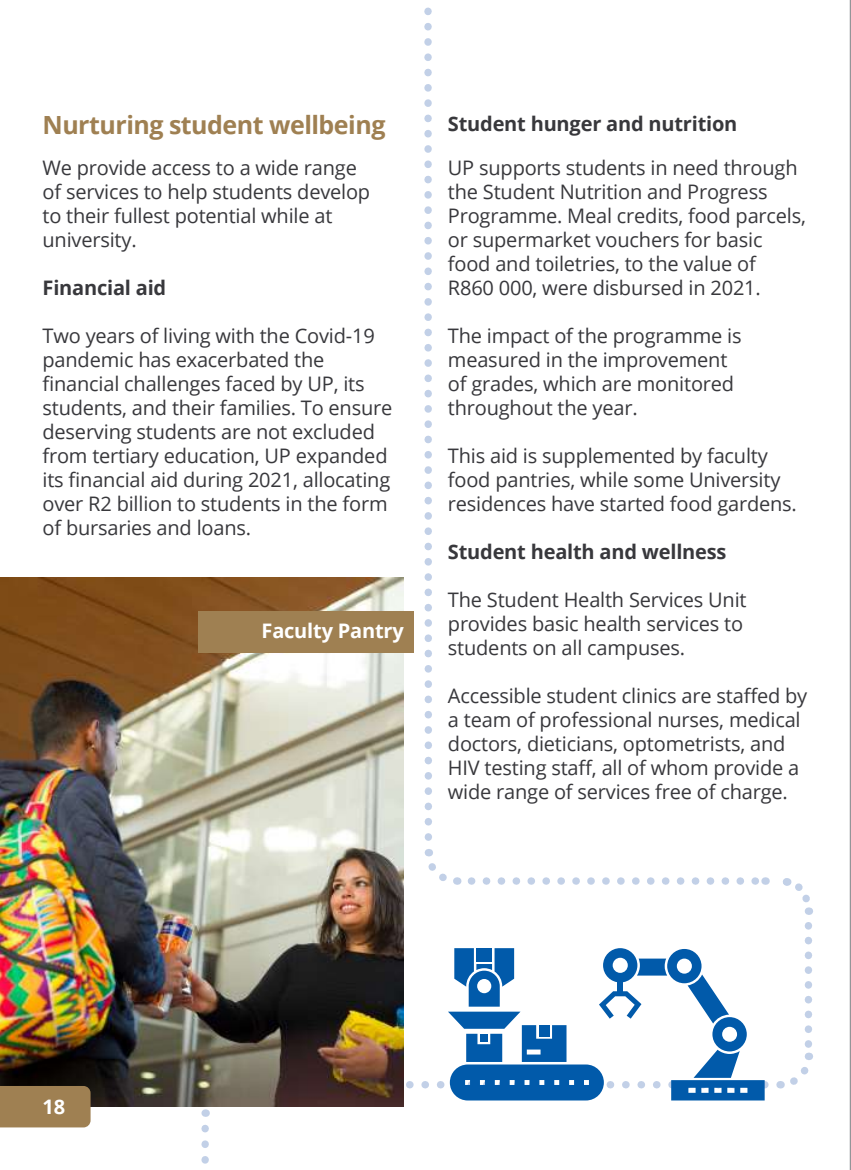
<style>
.page{position:relative;width:851px;height:1170px;background:#fff}
.page>*{position:absolute;margin:0;border:0;box-sizing:border-box;transform-origin:0 0}
.t1{font:700 25px "Open Sans";letter-spacing:-.02em;color:#9f8052}
.t2{font:20px/24px "Open Sans";letter-spacing:-.01em;color:#38383c}
.t3{font:700 20px "Open Sans";letter-spacing:-.01em;color:#38383c}
.t4{font:700 20px "Open Sans";letter-spacing:-.01em;color:#fff}
</style>
<div class="page">
<svg style="left:471px;top:877px;width:286px;height:7px"></svg>
<svg style="left:424px;top:7px;width:34px;height:878px"></svg>
<svg style="left:783px;top:878px;width:30px;height:36px"></svg>
<svg style="left:778px;top:925px;width:35px;height:164px"></svg>
<svg style="left:199px;top:1106px;width:35px;height:10px"></svg>
<svg style="left:201px;top:1128px;width:8px;height:36px"></svg>
<img style="left:0;top:578px;width:403px;height:528px">
<div style="left:198px;top:611px;width:215px;height:41px;background:#9f8052"></div>
<svg style="left:241px;top:948px;width:523px;height:152px"></svg>
<div style="left:0;top:1085px;width:91px;height:42px;background:#9f8052"></div>
<hr style="left:849px;top:0;width:1px;height:1169px;background:#939598">
<p class="t1" style="left:43px;top:108px;width:344px">Nurturing student wellbeing</p>
<p class="t2" style="left:43px;top:155px;width:329px">We provide access to a wide range of services to help students develop to their fullest potential while at university.</p>
<p class="t3" style="left:43px;top:273px;width:125px">Financial aid</p>
<p class="t2" style="left:43px;top:323px;width:351px">Two years of living with the Covid-19 pandemic has exacerbated the financial challenges faced by UP, its students, and their families. To ensure deserving students are not excluded from tertiary education, UP expanded its financial aid during 2021, allocating over R2 billion to students in the form of bursaries and loans.</p>
<p class="t4" style="left:261px;top:617px;width:144px">Faculty Pantry</p>
<p class="t3" style="left:448px;top:109px;width:291px">Student hunger and nutrition</p>
<p class="t2" style="left:448px;top:155px;width:359px">UP supports students in need through the Student Nutrition and Progress Programme. Meal credits, food parcels, or supermarket vouchers for basic food and toiletries, to the value of R860 000, were disbursed in 2021.</p>
<p class="t2" style="left:448px;top:323px;width:295px">The impact of the programme is measured in the improvement of grades, which are monitored throughout the year.</p>
<p class="t2" style="left:448px;top:443px;width:350px">This aid is supplemented by faculty food pantries, while some University residences have started food gardens.</p>
<p class="t3" style="left:448px;top:537px;width:280px">Student health and wellness</p>
<p class="t2" style="left:448px;top:587px;width:300px">The Student Health Services Unit provides basic health services to students on all campuses.</p>
<p class="t2" style="left:448px;top:683px;width:361px">Accessible student clinics are staffed by a team of professional nurses, medical doctors, dieticians, optometrists, and HIV testing staff, all of whom provide a wide range of services free of charge.</p>
<p class="t4" style="left:43px;top:1092px;width:24px">18</p>
</div>
